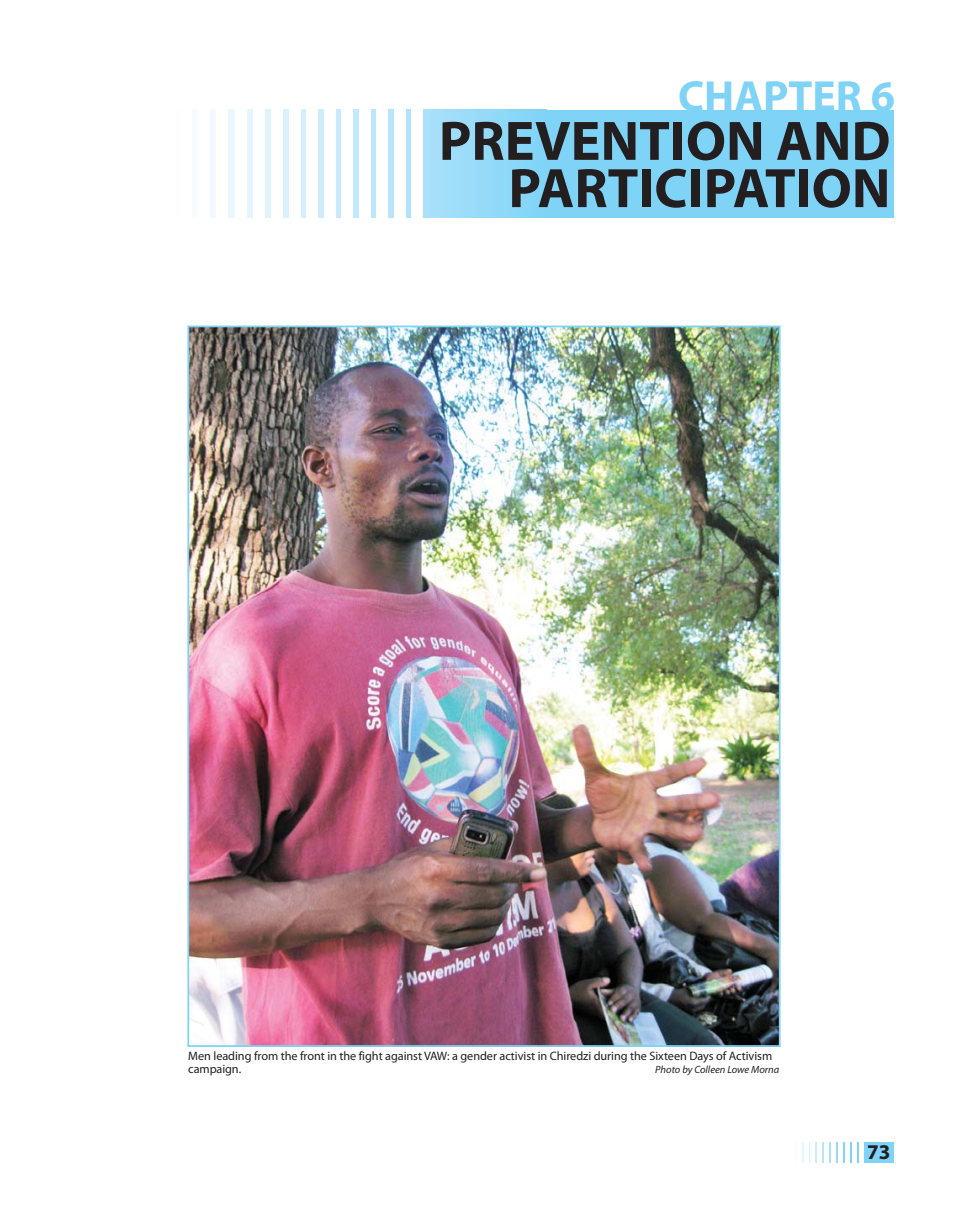
<style>
.page{position:relative;width:968px;height:1216px;background:#fff}
.page>*{position:absolute;margin:0;border:0;box-sizing:border-box;transform-origin:0 0}
.t1{font:700 56px/47.2px "Myriad Pro";color:#231f20;text-align:right}
.t2{font:700 43.75px "Myriad Pro";color:#7ed3f7}
.t3{font:700 21px "Myriad Pro";color:#231f20}
.t4{font:12.25px/12.2px "Myriad Pro";letter-spacing:-.005em;color:#231f20}
.t5{font:italic 10.5px "Myriad Pro";color:#231f20}
</style>
<div class="page">
<svg style="left:802px;top:1142px;width:42px;height:20px"></svg>
<div style="left:844px;top:1142px;width:49px;height:20px;background:#7ed3f7"></div>
<div style="left:858px;top:1138px;width:5px;height:28px;background:#fff"></div>
<div style="left:851px;top:1138px;width:5px;height:28px;background:#fff"></div>
<hr style="left:845px;top:1138px;width:4px;height:28px;background:#fff">
<hr style="left:838px;top:1138px;width:4px;height:28px;background:#fff">
<hr style="left:831px;top:1138px;width:4px;height:28px;background:#fff">
<hr style="left:824px;top:1138px;width:4px;height:28px;background:#fff">
<hr style="left:817px;top:1138px;width:4px;height:28px;background:#fff">
<div style="left:810px;top:1138px;width:5px;height:28px;background:#fff"></div>
<div style="left:803px;top:1138px;width:5px;height:28px;background:#fff"></div>
<svg style="left:210px;top:110px;width:335px;height:108px;background:#ace1f9"></svg>
<div style="left:545px;top:110px;width:348px;height:108px;background:#7ed3f7"></div>
<div style="left:271px;top:99px;width:12px;height:120px;background:#fff"></div>
<div style="left:253px;top:99px;width:12px;height:120px;background:#fff"></div>
<div style="left:235px;top:99px;width:11px;height:120px;background:#fff"></div>
<div style="left:216px;top:99px;width:12px;height:120px;background:#fff"></div>
<div style="left:288px;top:99px;width:12px;height:120px;background:#fff"></div>
<div style="left:306px;top:99px;width:12px;height:120px;background:#fff"></div>
<div style="left:323px;top:99px;width:12px;height:120px;background:#fff"></div>
<div style="left:341px;top:99px;width:12px;height:120px;background:#fff"></div>
<div style="left:358px;top:99px;width:12px;height:120px;background:#fff"></div>
<div style="left:376px;top:99px;width:12px;height:120px;background:#fff"></div>
<div style="left:393px;top:99px;width:12px;height:120px;background:#fff"></div>
<div style="left:411px;top:99px;width:12px;height:120px;background:#fff"></div>
<img style="left:190px;top:328px;width:587px;height:715px">
<h2 class="t2" style="left:678px;top:79px;width:218px">CHAPTER 6</h2>
<h1 class="t1" style="left:439px;top:121px;width:453px">PREVENTION AND<br>PARTICIPATION</h1>
<p class="t4" style="left:188px;top:1050px;width:585px">Men leading from the front in the fight against VAW: a gender activist in Chiredzi during the Sixteen Days of Activism campaign.</p>
<p class="t5" style="left:655px;top:1065px;width:125px">Photo by Colleen Lowe Morna</p>
<h3 class="t3" style="left:867px;top:1143px;width:25px">73</h3>
</div>
